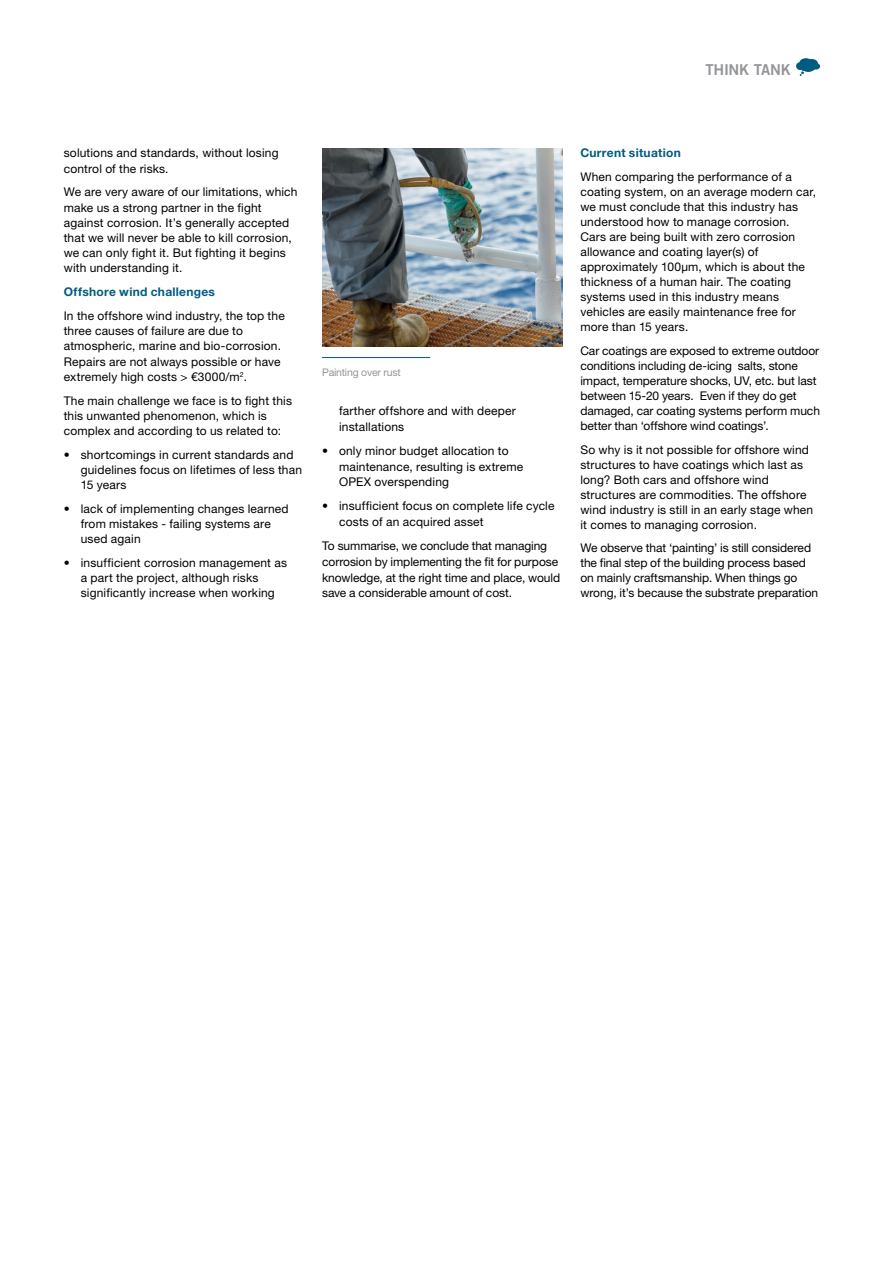
<style>
.page{position:relative;width:893px;height:1263px;background:#fff}
.page>*{position:absolute;margin:0;border:0;box-sizing:border-box;transform-origin:0 0}
.t1{font:15px "Trade Gothic LT Pro Bd 2";letter-spacing:-.015em;color:#939598}
.t2{font:12px/15px "Helvetica Neue LT Pro";letter-spacing:.01em;color:#000}
.t3{font:700 12px "Helvetica Neue LT Pro";letter-spacing:.025em;color:#005b81}
.t4{font:10.5px "Helvetica Neue LT Pro";letter-spacing:-.02em;color:#939598}
</style>
<div class="page">
<svg style="left:796px;top:58px;width:24px;height:18px"></svg>
<img style="left:322px;top:149px;width:240px;height:198px">
<hr style="left:322px;top:357px;width:108px;height:1px;background:#005b81">
<p class="t1" style="left:705px;top:60px;width:87px">THINK TANK</p>
<p class="t2" style="left:64px;top:145px;width:216px">solutions and standards, without losing control of the risks.</p>
<p class="t2" style="left:64px;top:184px;width:235px">We are very aware of our limitations, which make us a strong partner in the fight against corrosion. It’s generally accepted that we will never be able to kill corrosion, we can only fight it. But fighting it begins with understanding it.</p>
<p class="t3" style="left:64px;top:284px;width:153px">Offshore wind challenges</p>
<p class="t2" style="left:64px;top:308px;width:222px">In the offshore wind industry, the top the three causes of failure are due to atmospheric, marine and bio-corrosion.<br>Repairs are not always possible or have extremely high costs &gt; €3000/m<sup>2</sup>.</p>
<p class="t2" style="left:64px;top:392px;width:230px">The main challenge we face is to fight this this unwanted phenomenon, which is complex and according to us related to:</p>
<p class="t2" style="left:81px;top:447px;width:223px;text-indent:-17px">• shortcomings in current standards and guidelines focus on lifetimes of less than<br>15 years</p>
<p class="t2" style="left:81px;top:501px;width:209px;text-indent:-17px">• lack of implementing changes learned from mistakes - failing systems are used again</p>
<p class="t2" style="left:81px;top:555px;width:208px;text-indent:-17px">• insufficient corrosion management as a part the project, although risks significantly increase when working</p>
<p class="t4" style="left:322px;top:366px;width:80px">Painting over rust</p>
<p class="t2" style="left:339px;top:403px;width:178px;line-height:15.8px">farther offshore and with deeper installations</p>
<p class="t2" style="left:339px;top:443px;width:186px;line-height:15.8px;text-indent:-17px">• only minor budget allocation to maintenance, resulting is extreme<br>OPEX overspending</p>
<p class="t2" style="left:339px;top:498px;width:217px;line-height:15.8px;text-indent:-17px">• insufficient focus on complete life cycle costs of an acquired asset</p>
<p class="t2" style="left:322px;top:538px;width:240px;line-height:15.8px">To summarise, we conclude that managing corrosion by implementing the fit for purpose knowledge, at the right time and place, would save a considerable amount of cost.</p>
<p class="t3" style="left:580px;top:146px;width:102px">Current situation</p>
<p class="t2" style="left:580px;top:169px;width:237px">When comparing the performance of a coating system, on an average modern car, we must conclude that this industry has understood how to manage corrosion.<br>Cars are being built with zero corrosion allowance and coating layer(s) of approximately 100μm, which is about the thickness of a human hair. The coating systems used in this industry means vehicles are easily maintenance free for more than 15 years.</p>
<p class="t2" style="left:580px;top:343px;width:241px">Car coatings are exposed to extreme outdoor conditions including de-icing salts, stone impact, temperature shocks, UV, etc. but last between 15-20 years. Even if they do get damaged, car coating systems perform much better than ‘offshore wind coatings’.</p>
<p class="t2" style="left:580px;top:442px;width:234px">So why is it not possible for offshore wind structures to have coatings which last as long? Both cars and offshore wind structures are commodities. The offshore wind industry is still in an early stage when it comes to managing corrosion.</p>
<p class="t2" style="left:580px;top:540px;width:239px">We observe that ‘painting’ is still considered the final step of the building process based on mainly craftsmanship. When things go wrong, it’s because the substrate preparation</p>
</div>
